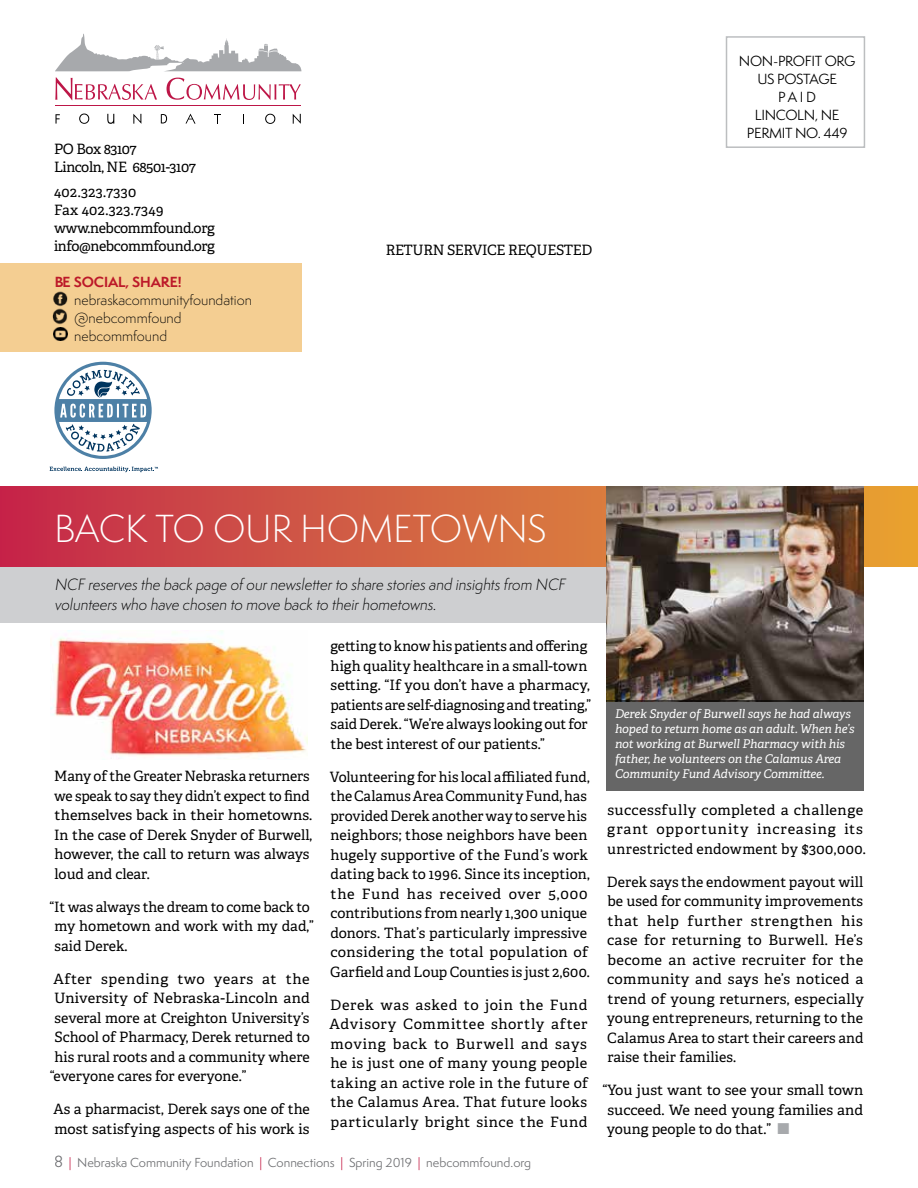
<style>
.page{position:relative;width:918px;height:1188px;background:#fff}
.page>*{position:absolute;margin:0;border:0;box-sizing:border-box;transform-origin:0 0}
.t1{font:300 36px "Semplicita Pro";letter-spacing:-.01em;color:#fff}
.t2{font:italic 300 15px/19.5px "Semplicita Pro";letter-spacing:-.01em;color:#000}
.t3{font:14.25px/19.5px "Adelle PE";color:#000}
.t4{font:14.25px/18px "Adelle PE";letter-spacing:-.025em;color:#000}
.t5{font:14.25px/19.5px "Adelle PE";letter-spacing:.03em;color:#000}
.t6{font:14.25px "Adelle PE";letter-spacing:.045em;color:#000}
.t7{font:300 13.5px/18px "Semplicita Pro";color:#000}
.t8{font:13.5px/18px "Semplicita Pro";letter-spacing:-.025em;color:#000;text-align:center}
.t9{font:700 13.5px "Semplicita Pro";letter-spacing:-.01em;color:#c51f48}
.t10{font:italic 12px/15px "Adelle PE";letter-spacing:-.01em;color:#fff}
.t11{font:12px "Semplicita Pro";color:#6d6e71}
.s1{font-size:15px}
.s2{color:#c51f48}
.s3{color:#a7a9ac}
</style>
<div class="page">
<div style="left:726px;top:36px;width:139px;height:112px;border:2px solid #bcbec0"></div>
<svg style="left:55px;top:34px;width:246px;height:37px"></svg>
<svg style="left:55px;top:77px;width:102px;height:23px"></svg>
<svg style="left:167px;top:78px;width:134px;height:22px"></svg>
<svg style="left:56px;top:114px;width:4px;height:10px"></svg>
<svg style="left:79px;top:114px;width:10px;height:10px"></svg>
<svg style="left:107px;top:114px;width:7px;height:10px"></svg>
<svg style="left:161px;top:114px;width:6px;height:9px"></svg>
<svg style="left:133px;top:114px;width:8px;height:10px"></svg>
<svg style="left:293px;top:114px;width:8px;height:10px"></svg>
<svg style="left:186px;top:114px;width:10px;height:10px"></svg>
<svg style="left:214px;top:114px;width:6px;height:10px"></svg>
<svg style="left:265px;top:114px;width:10px;height:10px"></svg>
<hr style="left:55px;top:105px;width:246px;height:1px;background:#bd1647">
<svg style="left:0;top:486px;width:918px;height:81px;background:#d15943"></svg>
<div style="left:0;top:567px;width:607px;height:55px;background:#cecfd1"></div>
<svg style="left:50px;top:467px;width:108px;height:5px"></svg>
<svg style="left:54px;top:362px;width:98px;height:97px"></svg>
<img style="left:607px;top:486px;width:257px;height:214px">
<div style="left:607px;top:700px;width:257px;height:90px;background:#666"></div>
<div style="left:0;top:263px;width:301px;height:89px;background:#f4ce92"></div>
<img style="left:53px;top:291px;width:15px;height:16px">
<img style="left:53px;top:309px;width:14px;height:15px">
<img style="left:54px;top:327px;width:13px;height:14px">
<img style="left:51px;top:631px;width:257px;height:128px">
<p class="t4" style="left:54px;top:140px;width:143px">PO Box 83107<br>Lincoln, NE 68501-3107</p>
<p class="t4" style="left:54px;top:182px;width:163px">402.323.7330<br>Fax 402.323.7349 www.nebcommfound.org info@nebcommfound.org</p>
<p class="t9" style="left:54px;top:272px;width:129px">BE SOCIAL, SHARE!</p>
<p class="t7" style="left:74px;top:291px;width:179px">nebraskacommunityfoundation @nebcommfound nebcommfound</p>
<p class="t4" style="left:386px;top:241px;width:208px">RETURN SERVICE REQUESTED</p>
<p class="t8" style="left:739px;top:52px;width:118px">NON-PROFIT ORG<br>US POSTAGE<br>PAID<br>LINCOLN, NE<br>PERMIT NO. 449</p>
<h1 class="t1" style="left:54px;top:505px;width:494px">BACK TO OUR HOMETOWNS</h1>
<p class="t2" style="left:55px;top:575px;width:512px">NCF reserves the back page of our newsletter to share stories and insights from NCF volunteers who have chosen to move back to their hometowns.</p>
<p class="t3" style="left:330px;top:636px;width:262px">getting to know his patients and offering high quality healthcare in a small-town setting. “If you don’t have a pharmacy, patients are self-diagnosing and treating,” said Derek. “We’re always looking out for the best interest of our patients.”</p>
<p class="t3" style="left:330px;top:766px;width:262px">Volunteering for his local affiliated fund, the Calamus Area Community Fund, has provided Derek another way to serve his neighbors; those neighbors have been hugely supportive of the Fund’s work dating back to 1996. Since its inception, the Fund has received over 5,000 contributions from nearly 1,300 unique donors. That’s particularly impressive considering the total population of Garfield and Loup Counties is just 2,600.</p>
<p class="t3" style="left:330px;top:994px;width:260px;text-align:justify">Derek was asked to join the Fund Advisory Committee shortly after moving back to Burwell and says he is just one of many young people taking an active role in the future of the Calamus Area. That future looks particularly bright since the Fund</p>
<p class="t3" style="left:54px;top:766px;width:260px">Many of the Greater Nebraska returners we speak to say they didn’t expect to find themselves back in their hometowns.<br>In the case of Derek Snyder of Burwell, however, the call to return was always loud and clear.</p>
<p class="t3" style="left:55px;top:896px;width:261px;text-indent:-5px">“It was always the dream to come back to my hometown and work with my dad,” said Derek.</p>
<p class="t6" style="left:54px;top:968px;width:258px">After spending two years at the</p>
<p class="t3" style="left:54px;top:988px;width:257px">University of Nebraska-Lincoln and</p>
<p class="t3" style="left:55px;top:1007px;width:256px">several more at Creighton University’s</p>
<p class="t3" style="left:55px;top:1027px;width:257px">School of Pharmacy, Derek returned to</p>
<p class="t3" style="left:54px;top:1046px;width:257px">his rural roots and a community where</p>
<p class="t3" style="left:50px;top:1066px;width:198px">“everyone cares for everyone.”</p>
<p class="t3" style="left:54px;top:1099px;width:258px">As a pharmacist, Derek says one of the most satisfying aspects of his work is</p>
<p class="t11" style="left:54px;top:1154px;width:479px"><span class="s1">8</span> <span class="s2">|</span> Nebraska Community Foundation <span class="s2">|</span> Connections <span class="s2">|</span> Spring 2019 <span class="s2">|</span> nebcommfound.org</p>
<p class="t10" style="left:615px;top:705px;width:241px">Derek Snyder of Burwell says he had always hoped to return home as an adult. When he’s not working at Burwell Pharmacy with his father, he volunteers on the Calamus Area Community Fund Advisory Committee.</p>
<p class="t5" style="left:607px;top:799px;width:260px">successfully completed a challenge grant opportunity increasing its unrestricted endowment by $300,000.</p>
<p class="t3" style="left:607px;top:871px;width:259px;text-align:justify">Derek says the endowment payout will be used for community improvements that help further strengthen his case for returning to Burwell. He’s become an active recruiter for the community and says he’s noticed a trend of young returners, especially young entrepreneurs, returning to the Calamus Area to start their careers and raise their families.</p>
<p class="t3" style="left:607px;top:1080px;width:258px;text-align:justify;text-indent:-4px">“You just want to see your small town succeed. We need young families and young people to do that.” <span class="s3">■</span></p>
</div>
